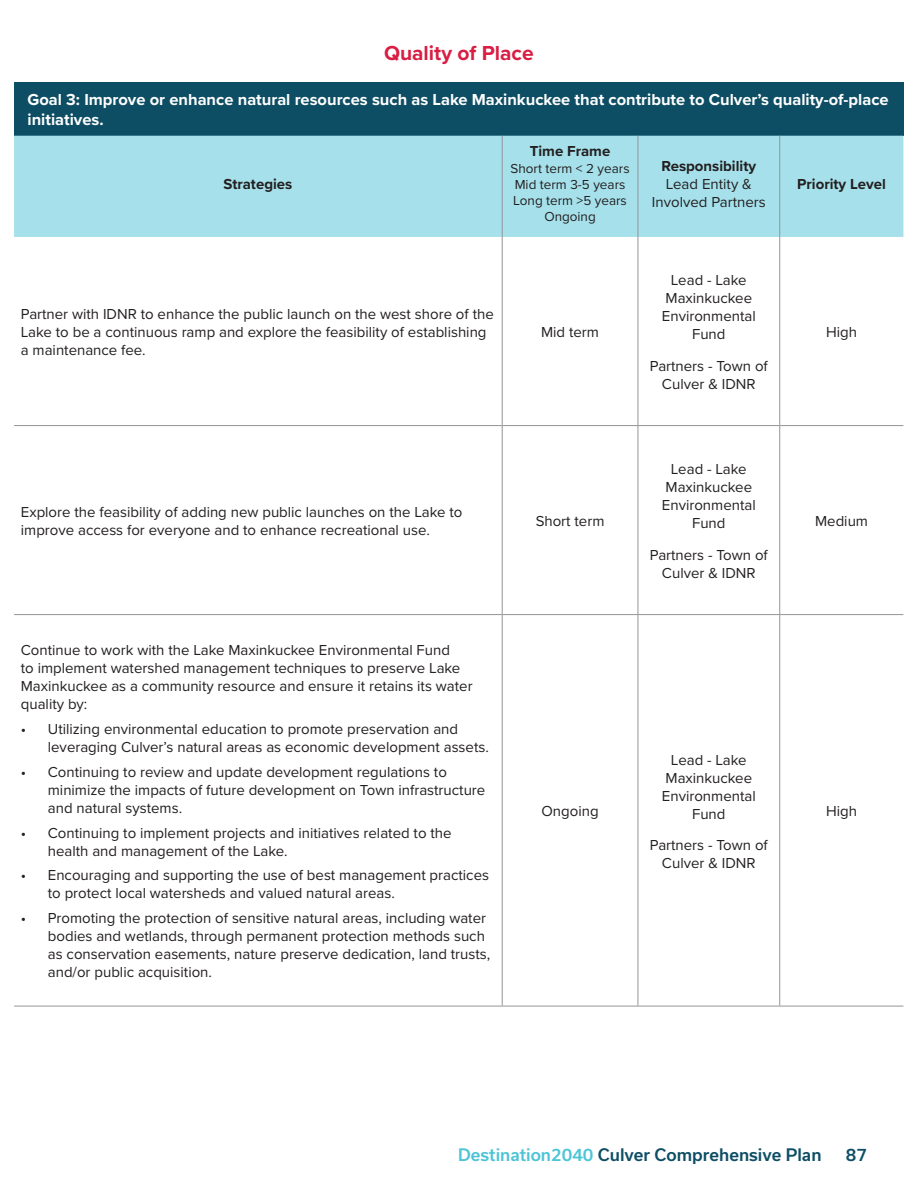
<style>
.page{position:relative;width:918px;height:1188px;background:#fff}
.page>*{position:absolute;margin:0;border:0;box-sizing:border-box;transform-origin:0 0}
.Goals_and_Strategies_titles{font:700 21px "Proxima Nova";color:#d91d43}
.t1{font:700 16.5px/19.8px "Proxima Nova";color:#fff}
.t2{font:500 16.5px "Usual";color:#0e4e64}
.Goal_Style{font:15px/18px "Proxima Nova";color:#231f20}
.t3{font:700 15px "Proxima Nova";color:#231f20}
.t4{font:13.5px/16.2px "Proxima Nova";color:#231f20;text-align:center}
.s1{color:#4dc4d7}
</style>
<div class="page">
<div style="left:14px;top:82px;width:889px;height:54px;background:#0e4e64"></div>
<div style="left:14px;top:136px;width:889px;height:101px;background:#a6e1eb"></div>
<hr style="left:502px;top:136px;width:1px;height:101px;background:#939598">
<hr style="left:638px;top:136px;width:1px;height:101px;background:#939598">
<hr style="left:779px;top:136px;width:1px;height:101px;background:#939598">
<hr style="left:502px;top:237px;width:1px;height:188px;background:#939598">
<hr style="left:638px;top:237px;width:1px;height:188px;background:#939598">
<hr style="left:779px;top:237px;width:1px;height:188px;background:#939598">
<hr style="left:14px;top:425px;width:488px;height:1px;background:#939598">
<hr style="left:502px;top:425px;width:136px;height:1px;background:#939598">
<hr style="left:502px;top:426px;width:1px;height:188px;background:#939598">
<hr style="left:638px;top:425px;width:142px;height:1px;background:#939598">
<hr style="left:638px;top:426px;width:1px;height:188px;background:#939598">
<hr style="left:780px;top:425px;width:123px;height:1px;background:#939598">
<hr style="left:779px;top:426px;width:1px;height:188px;background:#939598">
<hr style="left:14px;top:614px;width:488px;height:1px;background:#939598">
<hr style="left:502px;top:614px;width:136px;height:1px;background:#939598">
<hr style="left:502px;top:615px;width:1px;height:391px;background:#939598">
<hr style="left:638px;top:614px;width:142px;height:1px;background:#939598">
<hr style="left:638px;top:615px;width:1px;height:391px;background:#939598">
<hr style="left:780px;top:614px;width:123px;height:1px;background:#939598">
<hr style="left:779px;top:615px;width:1px;height:391px;background:#939598">
<hr style="left:14px;top:1006px;width:488px;height:1px;background:#939598">
<hr style="left:502px;top:1006px;width:136px;height:1px;background:#939598">
<hr style="left:638px;top:1006px;width:142px;height:1px;background:#939598">
<hr style="left:780px;top:1006px;width:123px;height:1px;background:#939598">
<p class="Goals_and_Strategies_titles" style="left:384px;top:37px;width:151px">Quality of Place</p>
<p class="t1" style="left:28px;top:90px;width:863px">Goal 3: Improve or enhance natural resources such as Lake Maxinkuckee that contribute to Culver’s quality-of-place initiatives.</p>
<p class="t3" style="left:224px;top:173px;width:70px">Strategies</p>
<p class="t3" style="left:530px;top:140px;width:82px">Time Frame</p>
<p class="t4" style="left:511px;top:159px;width:121px">Short term &lt; 2 years<br>Mid term 3-5 years</p>
<p class="t4" style="left:513px;top:192px;width:115px">Long term &gt;5 years</p>
<p class="t4" style="left:544px;top:208px;width:53px">Ongoing</p>
<p class="Goal_Style" style="left:21px;top:304px;width:474px">Partner with IDNR to enhance the public launch on the west shore of the<br>Lake to be a continuous ramp and explore the feasibility of establishing a maintenance fee.</p>
<p class="Goal_Style" style="left:541px;top:322px;width:59px">Mid term</p>
<p class="t3" style="left:662px;top:155px;width:96px">Responsibility</p>
<p class="Goal_Style" style="left:652px;top:174px;width:115px;text-align:center">Lead Entity &amp;<br>Involved Partners</p>
<p class="t3" style="left:797px;top:173px;width:90px">Priority Level</p>
<p class="Goal_Style" style="left:662px;top:271px;width:95px;text-align:center">Lead - Lake<br>Maxinkuckee<br>Environmental<br>Fund</p>
<p class="Goal_Style" style="left:650px;top:356px;width:120px;text-align:center">Partners - Town of<br>Culver &amp; IDNR</p>
<p class="Goal_Style" style="left:826px;top:322px;width:32px">High</p>
<p class="Goal_Style" style="left:21px;top:502px;width:443px">Explore the feasibility of adding new public launches on the Lake to improve access for everyone and to enhance recreational use.</p>
<p class="Goal_Style" style="left:536px;top:511px;width:70px">Short term</p>
<p class="Goal_Style" style="left:21px;top:641px;width:453px">Continue to work with the Lake Maxinkuckee Environmental Fund<br>to implement watershed management techniques to preserve Lake Maxinkuckee as a community resource and ensure it retains its water quality by:</p>
<p class="Goal_Style" style="left:48px;top:719px;width:443px;text-indent:-27px">• Utilizing environmental education to promote preservation and leveraging Culver’s natural areas as economic development assets.</p>
<p class="Goal_Style" style="left:48px;top:762px;width:439px;text-indent:-27px">• Continuing to review and update development regulations to minimize the impacts of future development on Town infrastructure and natural systems.</p>
<p class="Goal_Style" style="left:48px;top:823px;width:405px;text-indent:-27px">• Continuing to implement projects and initiatives related to the health and management of the Lake.</p>
<p class="Goal_Style" style="left:48px;top:866px;width:443px;text-indent:-27px">• Encouraging and supporting the use of best management practices to protect local watersheds and valued natural areas.</p>
<p class="Goal_Style" style="left:48px;top:908px;width:444px;text-indent:-27px">• Promoting the protection of sensitive natural areas, including water bodies and wetlands, through permanent protection methods such as conservation easements, nature preserve dedication, land trusts, and/or public acquisition.</p>
<p class="Goal_Style" style="left:541px;top:802px;width:59px">Ongoing</p>
<p class="Goal_Style" style="left:662px;top:460px;width:95px;text-align:center">Lead - Lake<br>Maxinkuckee<br>Environmental<br>Fund</p>
<p class="Goal_Style" style="left:650px;top:545px;width:120px;text-align:center">Partners - Town of<br>Culver &amp; IDNR</p>
<p class="Goal_Style" style="left:662px;top:750px;width:95px;text-align:center">Lead - Lake<br>Maxinkuckee<br>Environmental<br>Fund</p>
<p class="Goal_Style" style="left:650px;top:835px;width:120px;text-align:center">Partners - Town of<br>Culver &amp; IDNR</p>
<p class="Goal_Style" style="left:815px;top:511px;width:54px">Medium</p>
<p class="Goal_Style" style="left:826px;top:802px;width:32px">High</p>
<p class="t2" style="left:458px;top:1146px;width:365px"><span class="s1">Destination2040</span> Culver Comprehensive Plan</p>
<p class="t2" style="left:846px;top:1146px;width:23px">87</p>
</div>
